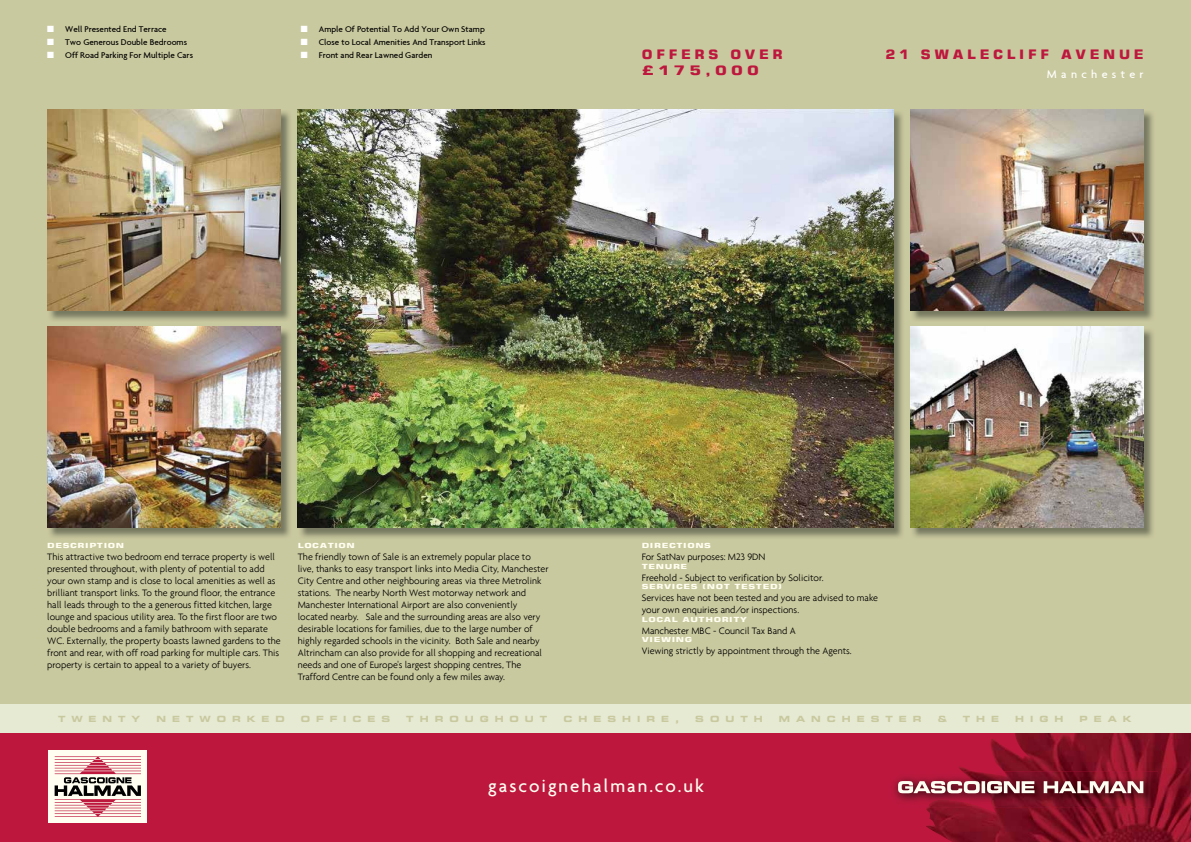
<style>
.page{position:relative;width:1191px;height:842px;background:#fff}
.page>*{position:absolute;margin:0;border:0;box-sizing:border-box;transform-origin:0 0}
.t1{font:500 19px "Agenda";letter-spacing:.1em;color:#fffef0}
.t2{font:700 13px/15.6px "Square 721 BT";letter-spacing:.255em;color:#bd173e;scale:1.1 1}
.t3{font:500 12px "Agenda";letter-spacing:.36em;color:#fff}
.t4{font:300 10px/12px "Agenda";color:#000}
.t5{font:500 9px "Agenda";color:#000}
.t6{font:700 expanded 8.5px "Square 721 BT";letter-spacing:.705em;color:#c9c99f}
.t7{font:700 7px "Square 721 BT";letter-spacing:.06em;color:#fffef0;scale:1.4 1}
.s1{color:#fff}
</style>
<div class="page">
<div style="left:0;top:723px;width:1191px;height:119px;background:#bd173e"></div>
<img style="left:926px;top:733px;width:254px;height:93px">
<img style="left:894px;top:777px;width:32px;height:25px">
<img style="left:926px;top:771px;width:232px;height:37px">
<svg style="left:898px;top:781px;width:81px;height:12px"></svg>
<svg style="left:981px;top:781px;width:4px;height:12px"></svg>
<svg style="left:987px;top:781px;width:47px;height:12px"></svg>
<svg style="left:1043px;top:781px;width:100px;height:12px"></svg>
<div style="left:0;top:0;width:1191px;height:706px;background:#c9c99f"></div>
<div style="left:0;top:705px;width:1191px;height:28px;background:#e6ead3"></div>
<div style="left:49px;top:750px;width:98px;height:73px;background:#fffef0"></div>
<svg style="left:55px;top:756px;width:86px;height:61px"></svg>
<img style="left:49px;top:111px;width:241px;height:210px">
<img style="left:47px;top:110px;width:234px;height:201px">
<img style="left:49px;top:329px;width:241px;height:209px">
<img style="left:47px;top:327px;width:234px;height:201px">
<img style="left:912px;top:110px;width:241px;height:211px">
<img style="left:910px;top:110px;width:233px;height:201px">
<img style="left:300px;top:110px;width:603px;height:428px">
<img style="left:298px;top:110px;width:595px;height:418px">
<img style="left:912px;top:328px;width:241px;height:210px">
<img style="left:910px;top:327px;width:233px;height:201px">
<p class="t5" style="left:47px;top:24px;width:121px"><span class="s1">■</span> Well Presented End Terrace</p>
<p class="t5" style="left:47px;top:37px;width:141px"><span class="s1">■</span> Two Generous Double Bedrooms</p>
<p class="t5" style="left:47px;top:50px;width:147px"><span class="s1">■</span> Off Road Parking For Multiple Cars</p>
<p class="t5" style="left:301px;top:24px;width:185px"><span class="s1">■</span> Ample Of Potential To Add Your Own Stamp</p>
<p class="t5" style="left:301px;top:37px;width:186px"><span class="s1">■</span> Close to Local Amenities And Transport Links</p>
<p class="t5" style="left:301px;top:50px;width:133px"><span class="s1">■</span> Front and Rear Lawned Garden</p>
<h2 class="t2" style="left:642px;top:47px;width:130px">OFFERS OVER £175,000</h2>
<h2 class="t2" style="left:885px;top:47px;width:236px">21 SWALECLIFF AVENUE</h2>
<p class="t3" style="left:1047px;top:67px;width:98px">Manchester</p>
<p class="t7" style="left:47px;top:542px;width:56px">DESCRIPTION</p>
<p class="t4" style="left:47px;top:551px;width:235px">This attractive two bedroom end terrace property is well presented throughout, with plenty of potential to add your own stamp and is close to local amenities as well as brilliant transport links. To the ground floor, the entrance hall leads through to the a generous fitted kitchen, large lounge and spacious utility area. To the first floor are two double bedrooms and a family bathroom with separate WC. Externally, the property boasts lawned gardens to the front and rear, with off road parking for multiple cars. This property is certain to appeal to a variety of buyers.</p>
<p class="t7" style="left:298px;top:542px;width:42px">LOCATION</p>
<p class="t4" style="left:298px;top:551px;width:252px">The friendly town of Sale is an extremely popular place to live, thanks to easy transport links into Media City, Manchester City Centre and other neighbouring areas via three Metrolink stations. The nearby North West motorway network and Manchester International Airport are also conveniently located nearby. Sale and the surrounding areas are also very desirable locations for families, due to the large number of highly regarded schools in the vicinity. Both Sale and nearby Altrincham can also provide for all shopping and recreational needs and one of Europe's largest shopping centres, The Trafford Centre can be found only a few miles away.</p>
<p class="t7" style="left:642px;top:542px;width:51px">DIRECTIONS</p>
<p class="t4" style="left:642px;top:551px;width:125px">For SatNav purposes: M23 9DN</p>
<p class="t7" style="left:642px;top:562px;width:34px">TENURE</p>
<p class="t4" style="left:642px;top:571px;width:183px">Freehold - Subject to verification by Solicitor.</p>
<p class="t7" style="left:642px;top:582px;width:102px">SERVICES (NOT TESTED)</p>
<p class="t4" style="left:642px;top:592px;width:238px">Services have not been tested and you are advised to make your own enquiries and/or inspections.</p>
<p class="t7" style="left:642px;top:615px;width:77px">LOCAL AUTHORITY</p>
<p class="t4" style="left:642px;top:624px;width:155px">Manchester MBC - Council Tax Band A</p>
<p class="t7" style="left:642px;top:635px;width:37px">VIEWING</p>
<p class="t4" style="left:642px;top:645px;width:211px">Viewing strictly by appointment through the Agents.</p>
<p class="t6" style="left:58px;top:714px;width:84px">TWENTY</p>
<p class="t6" style="left:156px;top:714px;width:130px">NETWORKED</p>
<p class="t6" style="left:301px;top:714px;width:91px">OFFICES</p>
<p class="t6" style="left:406px;top:714px;width:143px">THROUGHOUT</p>
<p class="t6" style="left:563px;top:714px;width:117px">CHESHIRE,</p>
<p class="t6" style="left:695px;top:714px;width:69px">SOUTH</p>
<p class="t6" style="left:779px;top:714px;width:144px">MANCHESTER</p>
<p class="t6" style="left:937px;top:714px;width:10px">&amp;</p>
<p class="t6" style="left:962px;top:714px;width:38px">THE</p>
<p class="t6" style="left:1015px;top:714px;width:50px">HIGH</p>
<p class="t6" style="left:1079px;top:714px;width:54px">PEAK</p>
<h1 class="t1" style="left:488px;top:774px;width:217px">gascoignehalman.co.uk</h1>
</div>
